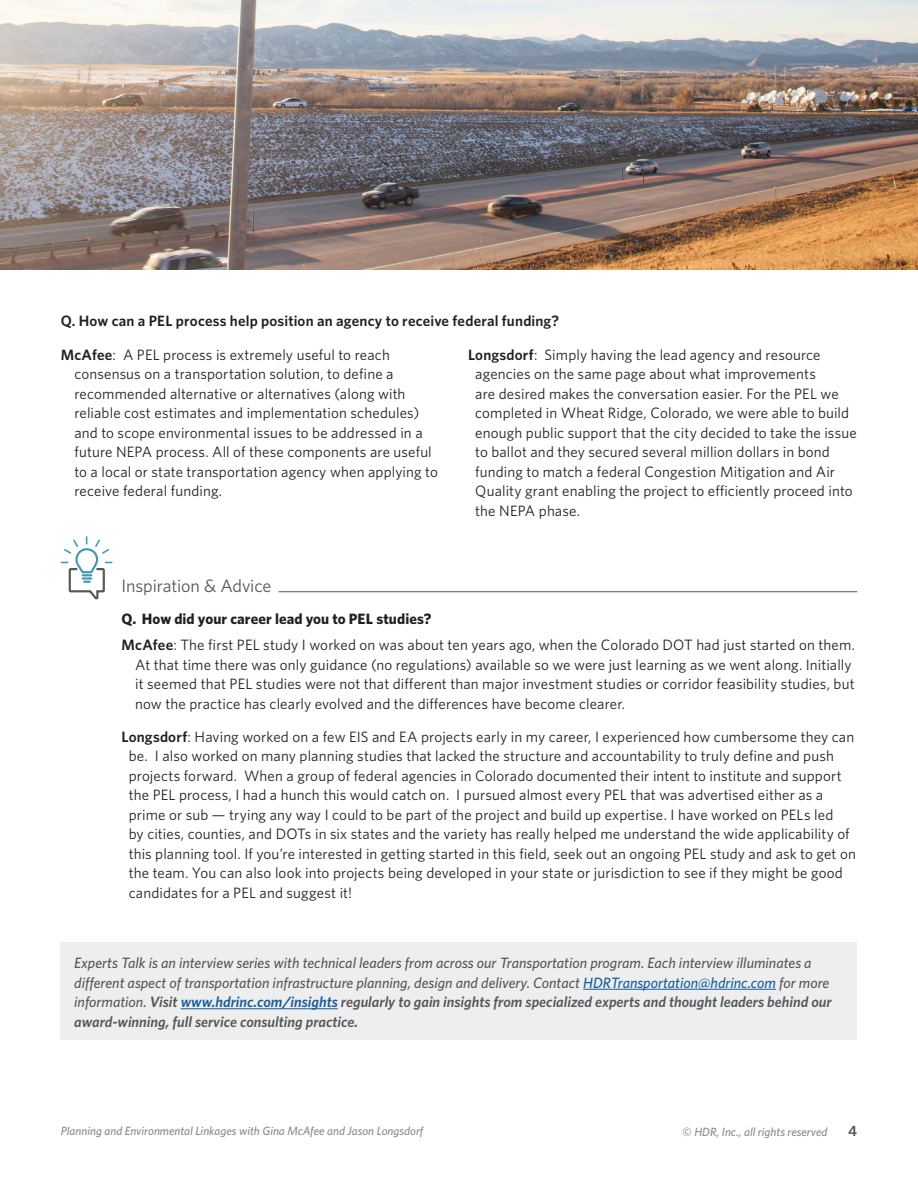
<style>
.page{position:relative;width:918px;height:1188px;background:#fff}
.page>*{position:absolute;margin:0;border:0;box-sizing:border-box;transform-origin:0 0}
.t1{font:18px "Whitney";letter-spacing:-.01em;color:#54585a}
.t2{font:15px/19.5px "Whitney";letter-spacing:.01em;color:#231f20}
.t3{font:italic 500 15px/19.5px "Whitney";color:#54585a}
.t4{font:600 15px "Whitney";letter-spacing:.01em;color:#231f20}
.t5{font:600 15px "Whitney";color:#54585a}
.t6{font:italic 500 12px "Whitney";color:#878a8b}
.s1{font-weight:600}
.s2{font-weight:700}
.s3{color:#175d9e}
.s4{font-weight:600;color:#175d9e}
</style>
<div class="page">
<div style="left:61px;top:943px;width:796px;height:97px;background:#eee"></div>
<hr style="left:583px;top:989px;width:193px;height:1px;background:#175d9e">
<hr style="left:181px;top:1008px;width:157px;height:1px;background:#175d9e">
<svg style="left:61px;top:536px;width:52px;height:64px"></svg>
<hr style="left:279px;top:591px;width:578px;height:1px;background:#54585a">
<img style="left:0;top:0;width:918px;height:270px">
<p class="t4" style="left:61px;top:311px;width:500px">Q. How can a PEL process help position an agency to receive federal funding?</p>
<p class="t2" style="left:74px;top:345px;width:365px;text-indent:-14px"><span class="s1">McAfee</span>: A PEL process is extremely useful to reach consensus on a transportation solution, to define a recommended alternative or alternatives (along with reliable cost estimates and implementation schedules) and to scope environmental issues to be addressed in a future NEPA process. All of these components are useful to a local or state transportation agency when applying to receive federal funding.</p>
<p class="t2" style="left:475px;top:345px;width:383px;text-indent:-7px"><span class="s1">Longsdorf</span>: Simply having the lead agency and resource agencies on the same page about what improvements<br>are desired makes the conversation easier. For the PEL we completed in Wheat Ridge, Colorado, we were able to build enough public support that the city decided to take the issue to ballot and they secured several million dollars in bond funding to match a federal Congestion Mitigation and Air Quality grant enabling the project to efficiently proceed into the NEPA phase.</p>
<p class="t1" style="left:122px;top:574px;width:151px">Inspiration &amp; Advice</p>
<p class="t2" style="left:122px;top:605px;width:735px;line-height:26.2px"><span class="s2">Q. How did your career lead you to PEL studies?<br></span><span class="s1">McAfee</span>: The first PEL study I worked on was about ten years ago, when the Colorado DOT had just started on them.</p>
<p class="t2" style="left:135px;top:654px;width:721px">At that time there was only guidance (no regulations) available so we were just learning as we went along. Initially it seemed that PEL studies were not that different than major investment studies or corridor feasibility studies, but now the practice has clearly evolved and the differences have become clearer.</p>
<p class="t2" style="left:129px;top:726px;width:729px;text-indent:-7px"><span class="s1">Longsdorf</span>: Having worked on a few EIS and EA projects early in my career, I experienced how cumbersome they can be. I also worked on many planning studies that lacked the structure and accountability to truly define and push projects forward. When a group of federal agencies in Colorado documented their intent to institute and support the PEL process, I had a hunch this would catch on. I pursued almost every PEL that was advertised either as a prime or sub — trying any way I could to be part of the project and build up expertise. I have worked on PELs led<br>by cities, counties, and DOTs in six states and the variety has really helped me understand the wide applicability of this planning tool. If you’re interested in getting started in this field, seek out an ongoing PEL study and ask to get on the team. You can also look into projects being developed in your state or jurisdiction to see if they might be good candidates for a PEL and suggest it!</p>
<p class="t3" style="left:74px;top:953px;width:759px">Experts Talk is an interview series with technical leaders from across our Transportation program. Each interview illuminates a different aspect of transportation infrastructure planning, design and delivery. Contact <span class="s3">HDRTransportation@hdrinc.com</span> for more information. <span class="s1">Visit</span> <span class="s4">www.hdrinc.com/insights</span> <span class="s1">regularly to gain insights from specialized experts and thought leaders behind our award-winning, full service consulting practice.</span></p>
<p class="t6" style="left:61px;top:1123px;width:364px">Planning and Environmental Linkages with Gina McAfee and Jason Longsdorf</p>
<p class="t5" style="left:848px;top:1121px;width:10px">4</p>
<p class="t6" style="left:682px;top:1124px;width:147px">© HDR, Inc., all rights reserved</p>
</div>
